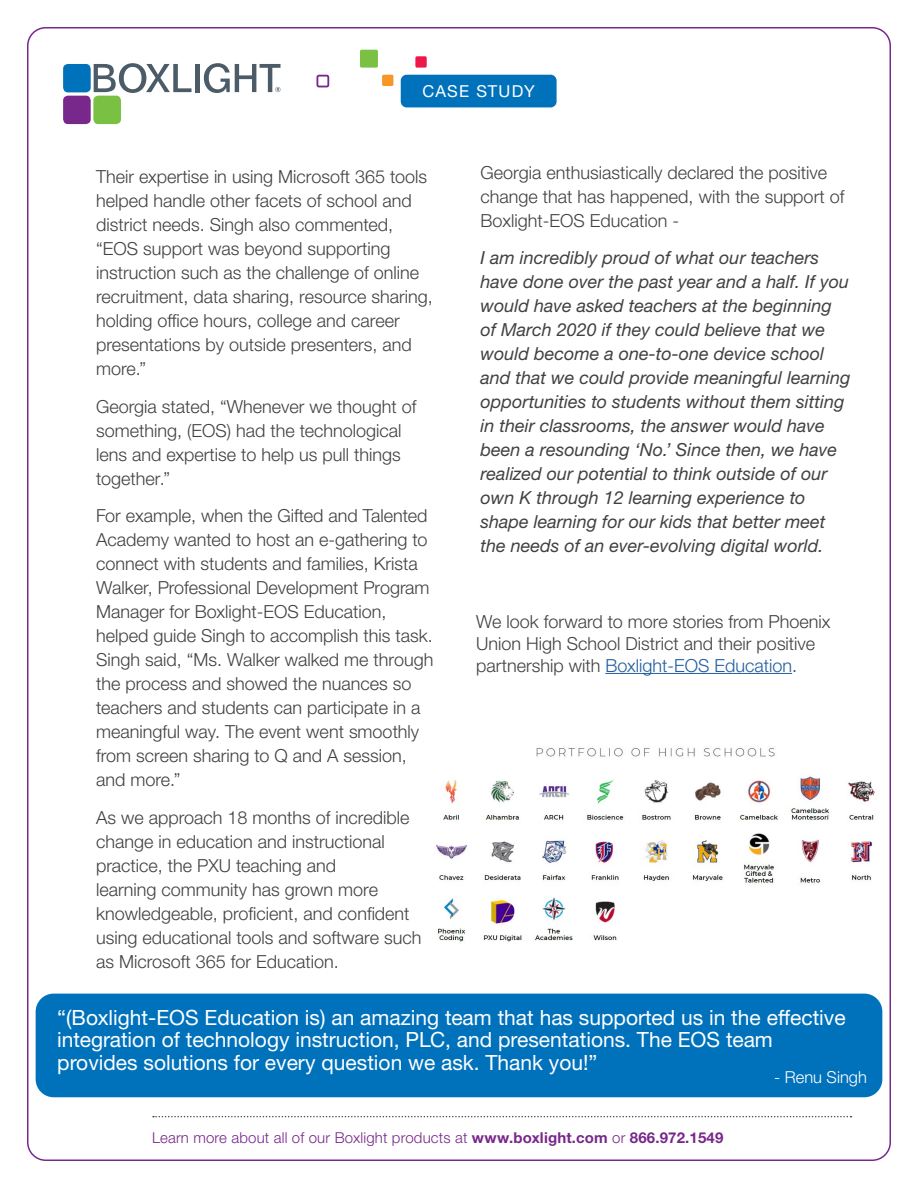
<style>
.page{position:relative;width:918px;height:1188px;background:#fff}
.page>*{position:absolute;margin:0;border:0;box-sizing:border-box;transform-origin:0 0}
.t1{font:21px/22.5px "Helvetica Neue LTW1 G";color:#fff}
.t2{font:300 18px/24px "Helvetica Neue LTW1 G";color:#414042}
.t3{font:italic 18px/24px "Helvetica Neue LTW1 G";color:#414042}
.t4{font:300 16.5px "Helvetica Neue LTW1 G";color:#fff}
.t5{font:16.5px "Helvetica Neue LTW1 G";letter-spacing:.075em;color:#fff}
.t6{font:300 15px "Helvetica Neue LTW1 G";letter-spacing:.01em;color:#78288b}
.s1{color:#215e9e}
.s2{font-weight:700}
</style>
<div class="page">
<svg style="left:153px;top:1116px;width:699px;height:1px"></svg>
<div style="left:360px;top:50px;width:18px;height:18px;background:#7ac143;border-radius:2px"></div>
<div style="left:382px;top:75px;width:11px;height:11px;background:#f89728;border-radius:2px"></div>
<div style="left:415px;top:56px;width:12px;height:12px;background:#ed174c;border-radius:2px"></div>
<div style="left:316px;top:75px;width:13px;height:12px;border:2px solid #78288b;border-radius:2px"></div>
<div style="left:401px;top:75px;width:156px;height:32px;background:#0072bc;border-radius:6px"></div>
<svg style="left:94px;top:63px;width:97px;height:30px"></svg>
<hr style="left:195px;top:64px;width:4px;height:28px;background:#4b5b68">
<svg style="left:204px;top:63px;width:77px;height:30px"></svg>
<div style="left:63px;top:64px;width:28px;height:28px;background:#0072bc;border-radius:5px"></div>
<div style="left:63px;top:96px;width:28px;height:28px;background:#78288b;border-radius:5px"></div>
<div style="left:93px;top:96px;width:28px;height:28px;background:#7ac143;border-radius:5px"></div>
<div style="left:36px;top:994px;width:846px;height:103px;background:#0072bc;border-radius:18px"></div>
<img style="left:436px;top:748px;width:439px;height:194px">
<hr style="left:605px;top:673px;width:187px;height:1px;background:#215e9e">
<p class="t5" style="left:423px;top:81px;width:114px">CASE STUDY</p>
<p class="t2" style="left:96px;top:165px;width:338px">Their expertise in using Microsoft 365 tools helped handle other facets of school and district needs. Singh also commented, “EOS support was beyond supporting instruction such as the challenge of online recruitment, data sharing, resource sharing, holding office hours, college and career presentations by outside presenters, and more.”</p>
<p class="t2" style="left:96px;top:394px;width:322px">Georgia stated, “Whenever we thought of something, (EOS) had the technological lens and expertise to help us pull things together.”</p>
<p class="t2" style="left:96px;top:504px;width:339px">For example, when the Gifted and Talented Academy wanted to host an e-gathering to connect with students and families, Krista Walker, Professional Development Program Manager for Boxlight-EOS Education, helped guide Singh to accomplish this task.<br>Singh said, “Ms. Walker walked me through the process and showed the nuances so teachers and students can participate in a meaningful way. The event went smoothly from screen sharing to Q and A session, and more.”</p>
<p class="t2" style="left:96px;top:805px;width:327px">As we approach 18 months of incredible change in education and instructional practice, the PXU teaching and<br>learning community has grown more knowledgeable, proficient, and confident using educational tools and software such as Microsoft 365 for Education.</p>
<p class="t2" style="left:481px;top:161px;width:365px">Georgia enthusiastically declared the positive change that has happened, with the support of<br>Boxlight-EOS Education -</p>
<p class="t3" style="left:481px;top:246px;width:372px">I am incredibly proud of what our teachers have done over the past year and a half. If you would have asked teachers at the beginning of March 2020 if they could believe that we would become a one-to-one device school and that we could provide meaningful learning opportunities to students without them sitting in their classrooms, the answer would have been a resounding ‘No.’ Since then, we have realized our potential to think outside of our own K through 12 learning experience to shape learning for our kids that better meet the needs of an ever-evolving digital world.</p>
<p class="t2" style="left:476px;top:611px;width:356px;line-height:21.6px">We look forward to more stories from Phoenix<br>Union High School District and their positive partnership with <span class="s1">Boxlight-EOS Education</span>.</p>
<p class="t1" style="left:57px;top:1006px;width:790px">“(Boxlight-EOS Education is) an amazing team that has supported us in the effective integration of technology instruction, PLC, and presentations. The EOS team provides solutions for every question we ask. Thank you!”</p>
<p class="t4" style="left:774px;top:1067px;width:94px">- Renu Singh</p>
<p class="t6" style="left:152px;top:1128px;width:573px">Learn more about all of our Boxlight products at <span class="s2">www.boxlight.com</span> or <span class="s2">866.972.1549</span></p>
</div>
